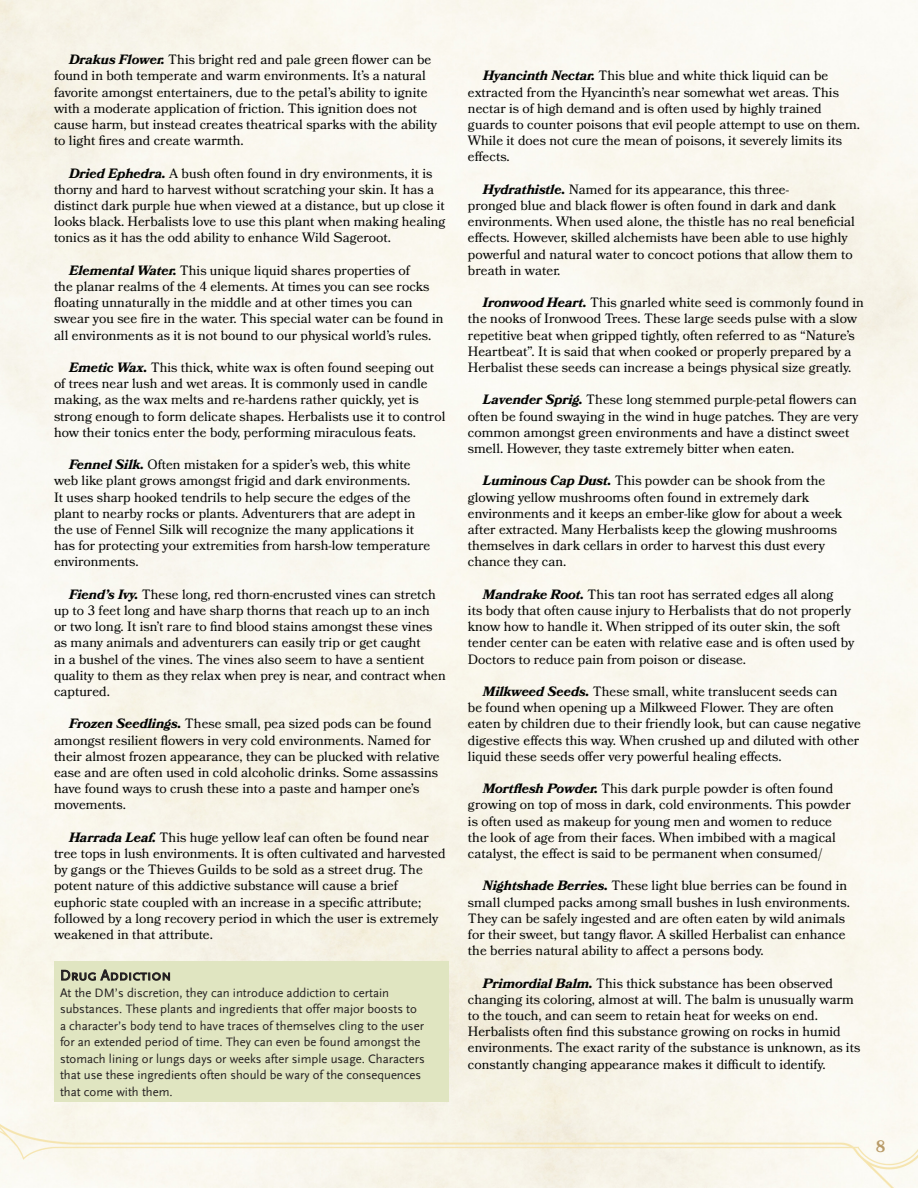
<style>
.page{position:relative;width:918px;height:1188px;background:#fff}
.page>*{position:absolute;margin:0;border:0;box-sizing:border-box;transform-origin:0 0}
.t1{font:600 16.5px "Bookmania";color:#b89a67}
.t2{font:15px "Scala Sans Caps";color:#231f20}
.t3{font:13.5px/16.2px "Bookmania";color:#040503}
.t4{font:12.75px/16.5px "Scala Sans";color:#231f20}
.s1{font-weight:700;font-style:italic}
</style>
<div class="page">
<div style="left:54px;top:961px;width:394px;height:141px;background:#e0e5c1"></div>
<svg style="left:61px;top:970px;width:109px;height:11px"></svg>
<p class="t3" style="left:54px;top:51px;width:385px;text-indent:15px"><span class="s1">Drakus Flower.</span> This bright red and pale green flower can be found in both temperate and warm environments. It’s a natural favorite amongst entertainers, due to the petal’s ability to ignite with a moderate application of friction. This ignition does not cause harm, but instead creates theatrical sparks with the ability to light fires and create warmth.</p>
<p class="t3" style="left:54px;top:165px;width:393px;text-indent:15px"><span class="s1">Dried Ephedra.</span> A bush often found in dry environments, it is thorny and hard to harvest without scratching your skin. It has a distinct dark purple hue when viewed at a distance, but up close it looks black. Herbalists love to use this plant when making healing tonics as it has the odd ability to enhance Wild Sageroot.</p>
<p class="t3" style="left:54px;top:262px;width:391px;text-indent:15px"><span class="s1">Elemental Water.</span> This unique liquid shares properties of<br>the planar realms of the 4 elements. At times you can see rocks floating unnaturally in the middle and at other times you can swear you see fire in the water. This special water can be found in all environments as it is not bound to our physical world’s rules.</p>
<p class="t3" style="left:54px;top:359px;width:393px;text-indent:15px"><span class="s1">Emetic Wax.</span> This thick, white wax is often found seeping out of trees near lush and wet areas. It is commonly used in candle making, as the wax melts and re-hardens rather quickly, yet is strong enough to form delicate shapes. Herbalists use it to control how their tonics enter the body, performing miraculous feats.</p>
<p class="t3" style="left:54px;top:456px;width:378px;text-indent:15px"><span class="s1">Fennel Silk.</span> Often mistaken for a spider’s web, this white web like plant grows amongst frigid and dark environments.<br>It uses sharp hooked tendrils to help secure the edges of the plant to nearby rocks or plants. Adventurers that are adept in the use of Fennel Silk will recognize the many applications it has for protecting your extremities from harsh-low temperature environments.</p>
<p class="t3" style="left:54px;top:586px;width:393px;text-indent:15px"><span class="s1">Fiend’s Ivy.</span> These long, red thorn-encrusted vines can stretch up to 3 feet long and have sharp thorns that reach up to an inch or two long. It isn’t rare to find blood stains amongst these vines as many animals and adventurers can easily trip or get caught<br>in a bushel of the vines. The vines also seem to have a sentient quality to them as they relax when prey is near, and contract when captured.</p>
<p class="t3" style="left:54px;top:716px;width:387px;text-indent:15px"><span class="s1">Frozen Seedlings.</span> These small, pea sized pods can be found amongst resilient flowers in very cold environments. Named for their almost frozen appearance, they can be plucked with relative ease and are often used in cold alcoholic drinks. Some assassins have found ways to crush these into a paste and hamper one’s movements.</p>
<p class="t3" style="left:54px;top:829px;width:393px;text-indent:15px"><span class="s1">Harrada Leaf.</span> This huge yellow leaf can often be found near tree tops in lush environments. It is often cultivated and harvested by gangs or the Thieves Guilds to be sold as a street drug. The potent nature of this addictive substance will cause a brief euphoric state coupled with an increase in a specific attribute; followed by a long recovery period in which the user is extremely weakened in that attribute.</p>
<p class="t2" style="left:60px;top:967px;width:113px">Drug Addiction</p>
<p class="t4" style="left:60px;top:984px;width:366px">At the DM’s discretion, they can introduce addiction to certain substances. These plants and ingredients that offer major boosts to a character’s body tend to have traces of themselves cling to the user for an extended period of time. They can even be found amongst the stomach lining or lungs days or weeks after simple usage. Characters that use these ingredients often should be wary of the consequences that come with them.</p>
<p class="t3" style="left:468px;top:68px;width:394px;text-indent:15px"><span class="s1">Hyancinth Nectar.</span> This blue and white thick liquid can be extracted from the Hyancinth’s near somewhat wet areas. This nectar is of high demand and is often used by highly trained guards to counter poisons that evil people attempt to use on them.<br>While it does not cure the mean of poisons, it severely limits its effects.</p>
<p class="t3" style="left:468px;top:181px;width:388px;text-indent:15px"><span class="s1">Hydrathistle.</span> Named for its appearance, this three-<br>pronged blue and black flower is often found in dark and dank environments. When used alone, the thistle has no real beneficial effects. However, skilled alchemists have been able to use highly powerful and natural water to concoct potions that allow them to breath in water.</p>
<p class="t3" style="left:468px;top:294px;width:398px;text-indent:15px"><span class="s1">Ironwood Heart.</span> This gnarled white seed is commonly found in the nooks of Ironwood Trees. These large seeds pulse with a slow repetitive beat when gripped tightly, often referred to as “Nature’s Heartbeat”. It is said that when cooked or properly prepared by a Herbalist these seeds can increase a beings physical size greatly.</p>
<p class="t3" style="left:468px;top:392px;width:392px;text-indent:15px"><span class="s1">Lavender Sprig.</span> These long stemmed purple-petal flowers can often be found swaying in the wind in huge patches. They are very common amongst green environments and have a distinct sweet smell. However, they taste extremely bitter when eaten.</p>
<p class="t3" style="left:468px;top:473px;width:376px;text-indent:15px"><span class="s1">Luminous Cap Dust.</span> This powder can be shook from the glowing yellow mushrooms often found in extremely dark environments and it keeps an ember-like glow for about a week after extracted. Many Herbalists keep the glowing mushrooms themselves in dark cellars in order to harvest this dust every chance they can.</p>
<p class="t3" style="left:468px;top:586px;width:388px;text-indent:15px"><span class="s1">Mandrake Root.</span> This tan root has serrated edges all along<br>its body that often cause injury to Herbalists that do not properly know how to handle it. When stripped of its outer skin, the soft tender center can be eaten with relative ease and is often used by Doctors to reduce pain from poison or disease.</p>
<p class="t3" style="left:468px;top:683px;width:394px;text-indent:15px"><span class="s1">Milkweed Seeds.</span> These small, white translucent seeds can<br>be found when opening up a Milkweed Flower. They are often eaten by children due to their friendly look, but can cause negative digestive effects this way. When crushed up and diluted with other liquid these seeds offer very powerful healing effects.</p>
<p class="t3" style="left:468px;top:780px;width:384px;text-indent:15px"><span class="s1">Mortflesh Powder.</span> This dark purple powder is often found growing on top of moss in dark, cold environments. This powder is often used as makeup for young men and women to reduce the look of age from their faces. When imbibed with a magical catalyst, the effect is said to be permanent when consumed/</p>
<p class="t3" style="left:468px;top:878px;width:383px;text-indent:15px"><span class="s1">Nightshade Berries.</span> These light blue berries can be found in small clumped packs among small bushes in lush environments.<br>They can be safely ingested and are often eaten by wild animals for their sweet, but tangy flavor. A skilled Herbalist can enhance the berries natural ability to affect a persons body.</p>
<p class="t3" style="left:468px;top:975px;width:394px;text-indent:15px"><span class="s1">Primordial Balm.</span> This thick substance has been observed changing its coloring, almost at will. The balm is unusually warm to the touch, and can seem to retain heat for weeks on end.<br>Herbalists often find this substance growing on rocks in humid environments. The exact rarity of the substance is unknown, as its constantly changing appearance makes it difficult to identify.</p>
<p class="t1" style="left:876px;top:1137px;width:11px">8</p>
</div>
